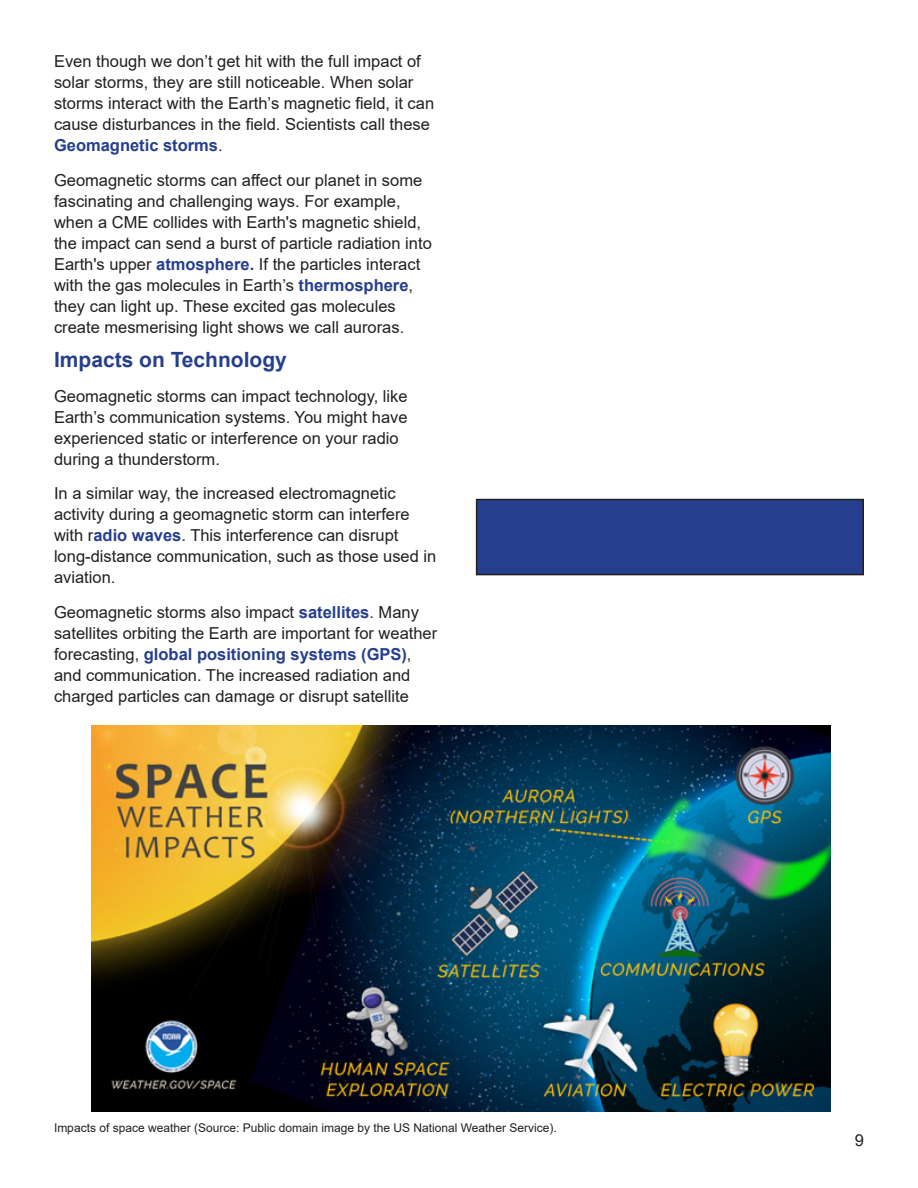
<style>
.page{position:relative;width:918px;height:1188px;background:#fff}
.page>*{position:absolute;margin:0;border:0;box-sizing:border-box;transform-origin:0 0}
.t1{font:700 21px "Arial";color:#253f8e}
.t2{font:16.5px/21px "Arial";color:#231f20}
.t3{font:12px "Arial";color:#231f20}
.s1{font-weight:700;color:#253f8e}
</style>
<div class="page">
<div style="left:477px;top:500px;width:386px;height:75px;background:#253f8e"></div>
<div style="left:476px;top:499px;width:388px;height:76px;border:2px solid #231f20"></div>
<img style="left:91px;top:726px;width:739px;height:386px">
<h4 class="t2" style="left:54px;top:51px;width:382px">Even though we don’t get hit with the full impact of solar storms, they are still noticeable. When solar storms interact with the Earth’s magnetic field, it can cause disturbances in the field. Scientists call these <span class="s1">Geomagnetic storms</span>.</h4>
<h4 class="t2" style="left:54px;top:169px;width:379px">Geomagnetic storms can affect our planet in some fascinating and challenging ways. For example, when a CME collides with Earth's magnetic shield, the impact can send a burst of particle radiation into Earth's upper <span class="s1">atmosphere.</span> If the particles interact with the gas molecules in Earth’s <span class="s1">thermosphere</span>, they can light up. These excited gas molecules create mesmerising light shows we call auroras.</h4>
<h4 class="t1" style="left:54px;top:345px;width:234px">Impacts on Technology</h4>
<h4 class="t2" style="left:54px;top:385px;width:355px">Geomagnetic storms can impact technology, like Earth’s communication systems. You might have experienced static or interference on your radio during a thunderstorm.</h4>
<h4 class="t2" style="left:54px;top:483px;width:384px">In a similar way, the increased electromagnetic activity during a geomagnetic storm can interfere with r<span class="s1">adio waves</span>. This interference can disrupt long-distance communication, such as those used in aviation.</h4>
<h4 class="t2" style="left:54px;top:601px;width:385px">Geomagnetic storms also impact <span class="s1">satellites</span>. Many satellites orbiting the Earth are important for weather forecasting, <span class="s1">global positioning systems (GPS)</span>, and communication. The increased radiation and charged particles can damage or disrupt satellite</h4>
<p class="t3" style="left:54px;top:1119px;width:504px">Impacts of space weather (Source: Public domain image by the US National Weather Service).</p>
<p class="t2" style="left:855px;top:1130px;width:11px">9</p>
</div>
